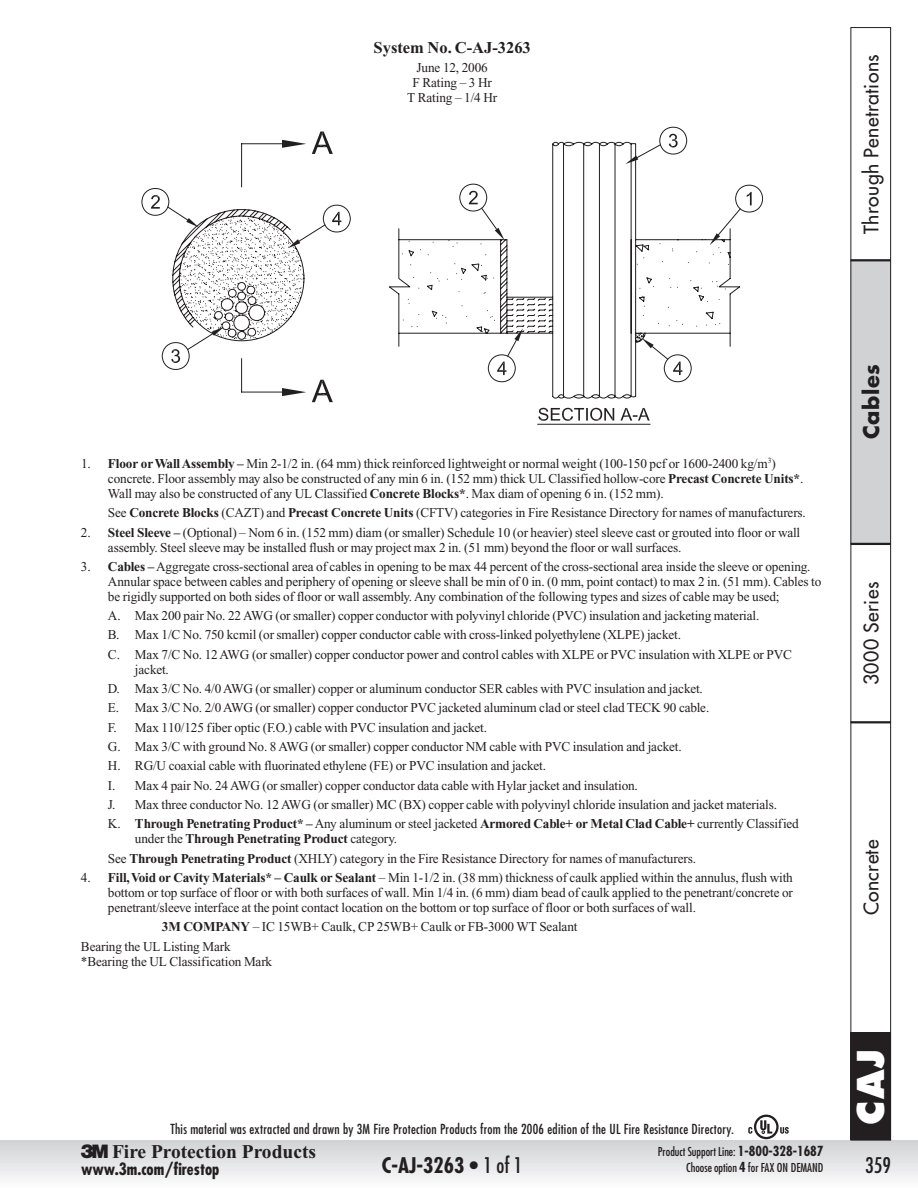
<style>
.page{position:relative;width:918px;height:1188px;background:#fff}
.page>*{position:absolute;margin:0;border:0;box-sizing:border-box;transform-origin:0 0}
.t1{font:800 36px "Futura";color:#fff}
.t2{font:700 condensed 21px "Futura";color:#231f20}
.t3{font:700 21px "Futura";letter-spacing:.02em;color:#231f20}
.t4{font:condensed 21px "Futura";color:#231f20}
.t5{font:19.5px "Futura";letter-spacing:.02em;color:#231f20}
.t6{font:700 19.5px "Times New Roman";color:#231f20}
.t7{font:700 condensed 16.5px "Futura";color:#231f20}
.t8{font:700 16.5px "Times New Roman";color:#231f20}
.t9{font:13.5px/19.4px "Times New Roman";letter-spacing:-.01em;color:#231f20}
.t10{font:condensed 13.5px "Futura";letter-spacing:.02em;color:#231f20}
.t11{font:condensed 12px/16.5px "Futura";color:#231f20;text-align:right}
.s1{font-weight:700}
.s2{font-family:"Logo 3 M Font";font-weight:400}
.s3{font-weight:400}
.s4{font-weight:700;font-size:13.5px}
</style>
<div class="page">
<div style="left:850px;top:260px;width:41px;height:285px;background:#d1d2d4"></div>
<hr style="left:850px;top:259px;width:41px;height:2px;background:#231f20">
<div style="left:850px;top:1033px;width:41px;height:108px;background:#231f20"></div>
<hr style="left:850px;top:721px;width:41px;height:2px;background:#231f20">
<hr style="left:850px;top:543px;width:41px;height:2px;background:#231f20">
<div style="left:0;top:1141px;width:918px;height:47px;background:linear-gradient(to bottom,#d1d3d5,#fcfdfd)"></div>
<div style="left:850px;top:27px;width:41px;height:1114px;border:1px solid #231f20"></div>
<svg style="left:748px;top:1115px;width:41px;height:24px"></svg>
<hr style="left:538px;top:424px;width:112px;height:1px;background:#231f20">
<svg style="left:538px;top:408px;width:76px;height:13px"></svg>
<svg style="left:621px;top:408px;width:29px;height:13px"></svg>
<svg style="left:172px;top:142px;width:568px;height:257px"></svg>
<svg style="left:241px;top:132px;width:110px;height:270px"></svg>
<svg style="left:161px;top:327px;width:63px;height:47px"></svg>
<svg style="left:142px;top:184px;width:57px;height:43px"></svg>
<svg style="left:710px;top:181px;width:53px;height:64px"></svg>
<svg style="left:459px;top:180px;width:45px;height:60px"></svg>
<svg style="left:625px;top:126px;width:63px;height:38px"></svg>
<svg style="left:488px;top:328px;width:35px;height:59px"></svg>
<svg style="left:642px;top:338px;width:50px;height:49px"></svg>
<p class="t8" style="left:374px;top:42px;width:159px">System No. C-AJ-3263</p>
<p class="t9" style="left:407px;top:61px;width:91px;line-height:15px;text-align:center">June 12, 2006<br>F Rating – 3 Hr<br>T Rating – 1/4 Hr</p>
<h3 class="t5" style="left:862px;top:234px;width:181px;rotate:-90deg">Through Penetrations</h3>
<p class="t9" style="left:108px;top:457px;width:697px;line-height:15px;text-indent:-27px">1. <span class="s1">Floor or Wall Assembly –</span> Min 2-1/2 in. (64 mm) thick reinforced lightweight or normal weight (100-150 pcf or 1600-2400 kg/m<sup>3</sup>) concrete. Floor assembly may also be constructed of any min 6 in. (152 mm) thick UL Classified hollow-core <span class="s1">Precast Concrete Units*</span>.<br>Wall may also be constructed of any UL Classified <span class="s1">Concrete Blocks*</span>. Max diam of opening 6 in. (152 mm).</p>
<p class="t9" style="left:108px;top:504px;width:699px">See <span class="s1">Concrete Blocks</span> (CAZT) and <span class="s1">Precast Concrete Units</span> (CFTV) categories in Fire Resistance Directory for names of manufacturers.</p>
<p class="t9" style="left:108px;top:526px;width:694px;line-height:15px;text-indent:-27px">2. <span class="s1">Steel Sleeve –</span> (Optional) – Nom 6 in. (152 mm) diam (or smaller) Schedule 10 (or heavier) steel sleeve cast or grouted into floor or wall assembly. Steel sleeve may be installed flush or may project max 2 in. (51 mm) beyond the floor or wall surfaces.</p>
<p class="t9" style="left:108px;top:560px;width:715px;line-height:15px;text-indent:-27px">3. <span class="s1">Cables –</span> Aggregate cross-sectional area of cables in opening to be max 44 percent of the cross-sectional area inside the sleeve or opening.<br>Annular space between cables and periphery of opening or sleeve shall be min of 0 in. (0 mm, point contact) to max 2 in. (51 mm). Cables to be rigidly supported on both sides of floor or wall assembly. Any combination of the following types and sizes of cable may be used;</p>
<p class="t9" style="left:108px;top:607px;width:685px">A. Max 200 pair No. 22 AWG (or smaller) copper conductor with polyvinyl chloride (PVC) insulation and jacketing material.<br>B. Max 1/C No. 750 kcmil (or smaller) copper conductor cable with cross-linked polyethylene (XLPE) jacket.<br>C. Max 7/C No. 12 AWG (or smaller) copper conductor power and control cables with XLPE or PVC insulation with XLPE or PVC</p>
<p class="t9" style="left:108px;top:661px;width:692px;text-indent:27px">jacket.<br>D. Max 3/C No. 4/0 AWG (or smaller) copper or aluminum conductor SER cables with PVC insulation and jacket.<br>E. Max 3/C No. 2/0 AWG (or smaller) copper conductor PVC jacketed aluminum clad or steel clad TECK 90 cable.<br>F. Max 110/125 fiber optic (F.O.) cable with PVC insulation and jacket.<br>G. Max 3/C with ground No. 8 AWG (or smaller) copper conductor NM cable with PVC insulation and jacket.<br>H. RG/U coaxial cable with fluorinated ethylene (FE) or PVC insulation and jacket.<br>I. Max 4 pair No. 24 AWG (or smaller) copper conductor data cable with Hylar jacket and insulation.<br>J. Max three conductor No. 12 AWG (or smaller) MC (BX) copper cable with polyvinyl chloride insulation and jacket materials.<br>K. <span class="s1">Through Penetrating Product* –</span> Any aluminum or steel jacketed <span class="s1">Armored Cable+ or Metal Clad Cable+</span> currently Classified</p>
<p class="t9" style="left:108px;top:830px;width:590px;text-indent:27px">under the <span class="s1">Through Penetrating Product</span> category.<br>See <span class="s1">Through Penetrating Product</span> (XHLY) category in the Fire Resistance Directory for names of manufacturers.</p>
<p class="t9" style="left:108px;top:871px;width:687px;line-height:15px;text-align:justify;text-indent:-27px">4. <span class="s1">Fill, Void or Cavity Materials* – Caulk or Sealant</span> – Min 1-1/2 in. (38 mm) thickness of caulk applied within the annulus, flush with bottom or top surface of floor or with both surfaces of wall. Min 1/4 in. (6 mm) diam bead of caulk applied to the penetrant/concrete or penetrant/sleeve interface at the point contact location on the bottom or top surface of floor or both surfaces of wall.</p>
<p class="t9" style="left:81px;top:918px;width:498px;text-indent:81px"><span class="s1">3M COMPANY</span> – IC 15WB+ Caulk, CP 25WB+ Caulk or FB-3000 WT Sealant<br>Bearing the UL Listing Mark</p>
<p class="t9" style="left:81px;top:953px;width:193px">*Bearing the UL Classification Mark</p>
<p class="t10" style="left:171px;top:1123px;width:565px">This material was extracted and drawn by 3M Fire Protection Products from the 2006 edition of the UL Fire Resistance Directory.</p>
<h2 class="t3" style="left:862px;top:439px;width:76px;rotate:-90deg">Cables</h2>
<h3 class="t5" style="left:862px;top:685px;width:105px;rotate:-90deg">3000 Series</h3>
<h3 class="t5" style="left:862px;top:915px;width:77px;rotate:-90deg">Concrete</h3>
<h1 class="t1" style="left:855px;top:1125px;width:78px;rotate:-90deg">CAJ</h1>
<h3 class="t6" style="left:81px;top:1145px;width:237px"><span class="s2">3</span>Fire Protection Products</h3>
<p class="t7" style="left:81px;top:1161px;width:140px">www.3m.com/firestop</p>
<h2 class="t2" style="left:382px;top:1156px;width:142px">C-AJ-3263 • <span class="s3">1 of 1</span></h2>
<p class="t11" style="left:658px;top:1144px;width:167px">Product Support Line: <span class="s4">1-800-328-1687<br></span>Choose option <span class="s4">4</span> for FAX ON DEMAND</p>
<h2 class="t4" style="left:865px;top:1156px;width:27px">359</h2>
</div>
